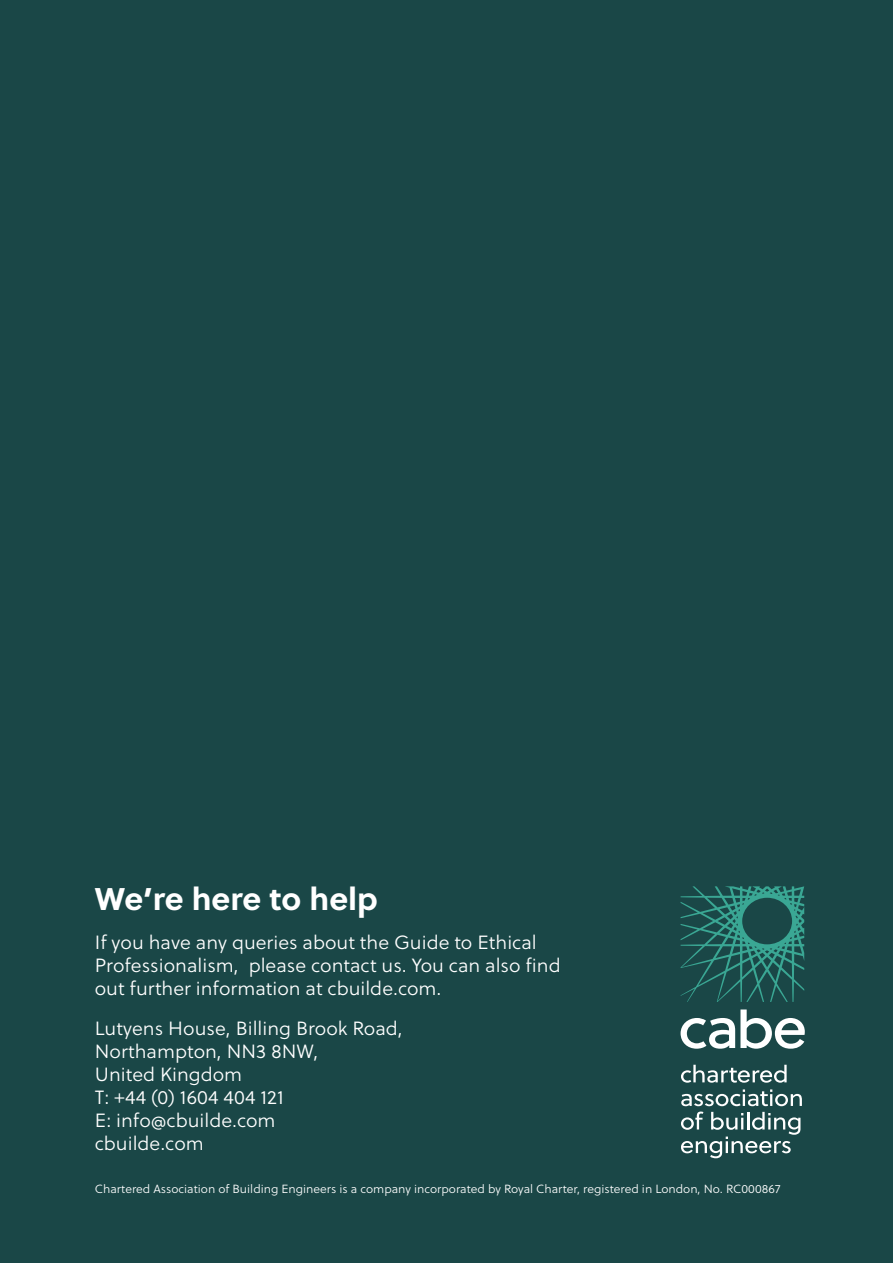
<style>
.page{position:relative;width:893px;height:1263px;background:#1a4747}
.page>*{position:absolute;margin:0;border:0;box-sizing:border-box;transform-origin:0 0}
.t1{font:700 31.35px "Soleil";color:#fff}
.t2{font:19.2px/23px "Soleil Lt";color:#fff}
.t3{font:11.85px "Soleil Lt";color:#fff}
</style>
<div class="page">
<svg style="left:681px;top:886px;width:123px;height:116px"></svg>
<svg style="left:681px;top:1009px;width:124px;height:40px"></svg>
<svg style="left:681px;top:1065px;width:106px;height:18px"></svg>
<svg style="left:681px;top:1089px;width:121px;height:69px"></svg>
<p class="t1" style="left:95px;top:874px;width:285px">We’re here to help</p>
<p class="t2" style="left:95px;top:931px;width:467px">If you have any queries about the Guide to Ethical<br>Professionalism, please contact us. You can also find out further information at cbuilde.com.</p>
<p class="t2" style="left:95px;top:1017px;width:309px">Lutyens House, Billing Brook Road,</p>
<p class="t2" style="left:95px;top:1040px;width:225px">Northampton, NN3 8NW,</p>
<p class="t2" style="left:95px;top:1063px;width:149px">United Kingdom</p>
<p class="t2" style="left:95px;top:1086px;width:190px">T: +44 (0) 1604 404 121</p>
<p class="t2" style="left:95px;top:1109px;width:182px">E: info@cbuilde.com</p>
<p class="t2" style="left:95px;top:1132px;width:110px">cbuilde.com</p>
<p class="t3" style="left:95px;top:1181px;width:687px">Chartered Association of Building Engineers is a company incorporated by Royal Charter, registered in London, No. RC000867</p>
</div>
